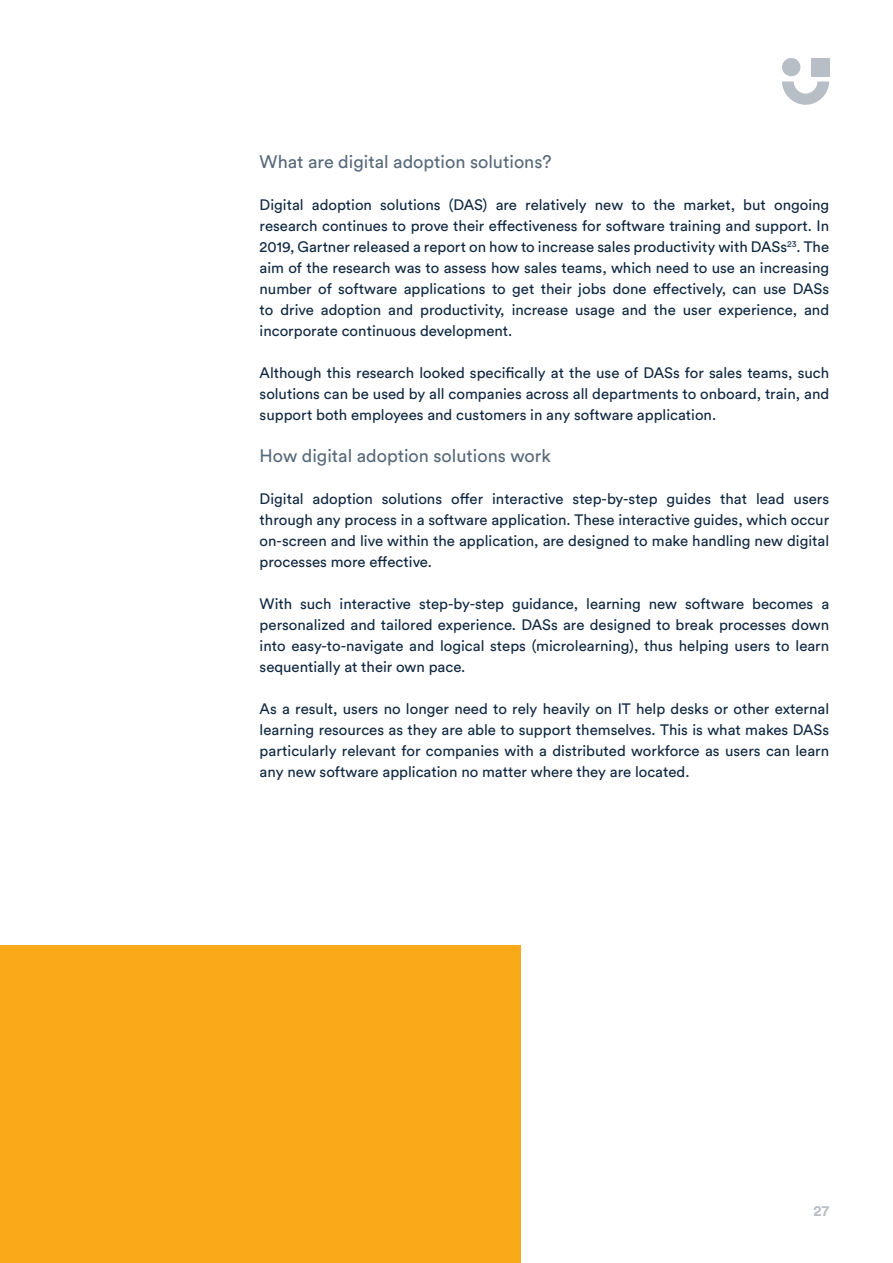
<style>
.page{position:relative;width:893px;height:1263px;background:#fff}
.page>*{position:absolute;margin:0;border:0;box-sizing:border-box;transform-origin:0 0}
.Copy_Blocksatz{font:18px "Circular Std";color:#58697a}
.Copy_Blocksatz-2{font:15px/21px "Circular Std";color:#102841;text-align:justify}
.t1{font:700 15px "Circular Std";color:#b9bec6}
</style>
<div class="page">
<svg style="left:782px;top:58px;width:47px;height:47px"></svg>
<div style="left:0;top:945px;width:520px;height:318px;background:#faa918"></div>
<p class="Copy_Blocksatz" style="left:260px;top:151px;width:294px">What are digital adoption solutions?</p>
<p class="Copy_Blocksatz-2" style="left:260px;top:194px;width:571px">Digital adoption solutions (DAS) are relatively new to the market, but ongoing research continues to prove their effectiveness for software training and support. In 2019, Gartner released a report on how to increase sales productivity with DASs<sup>23</sup>. The aim of the research was to assess how sales teams, which need to use an increasing number of software applications to get their jobs done effectively, can use DASs to drive adoption and productivity, increase usage and the user experience, and incorporate continuous development.</p>
<p class="Copy_Blocksatz-2" style="left:260px;top:362px;width:571px">Although this research looked specifically at the use of DASs for sales teams, such solutions can be used by all companies across all departments to onboard, train, and support both employees and customers in any software application.</p>
<p class="Copy_Blocksatz" style="left:260px;top:445px;width:293px">How digital adoption solutions work</p>
<p class="Copy_Blocksatz-2" style="left:260px;top:488px;width:571px">Digital adoption solutions offer interactive step-by-step guides that lead users through any process in a software application. These interactive guides, which occur on-screen and live within the application, are designed to make handling new digital processes more effective.</p>
<p class="Copy_Blocksatz-2" style="left:260px;top:593px;width:571px">With such interactive step-by-step guidance, learning new software becomes a personalized and tailored experience. DASs are designed to break processes down into easy-to-navigate and logical steps (microlearning), thus helping users to learn sequentially at their own pace.</p>
<p class="Copy_Blocksatz-2" style="left:260px;top:698px;width:571px">As a result, users no longer need to rely heavily on IT help desks or other external learning resources as they are able to support themselves. This is what makes DASs particularly relevant for companies with a distributed workforce as users can learn any new software application no matter where they are located.</p>
<p class="t1" style="left:813px;top:1201px;width:16px">27</p>
</div>
